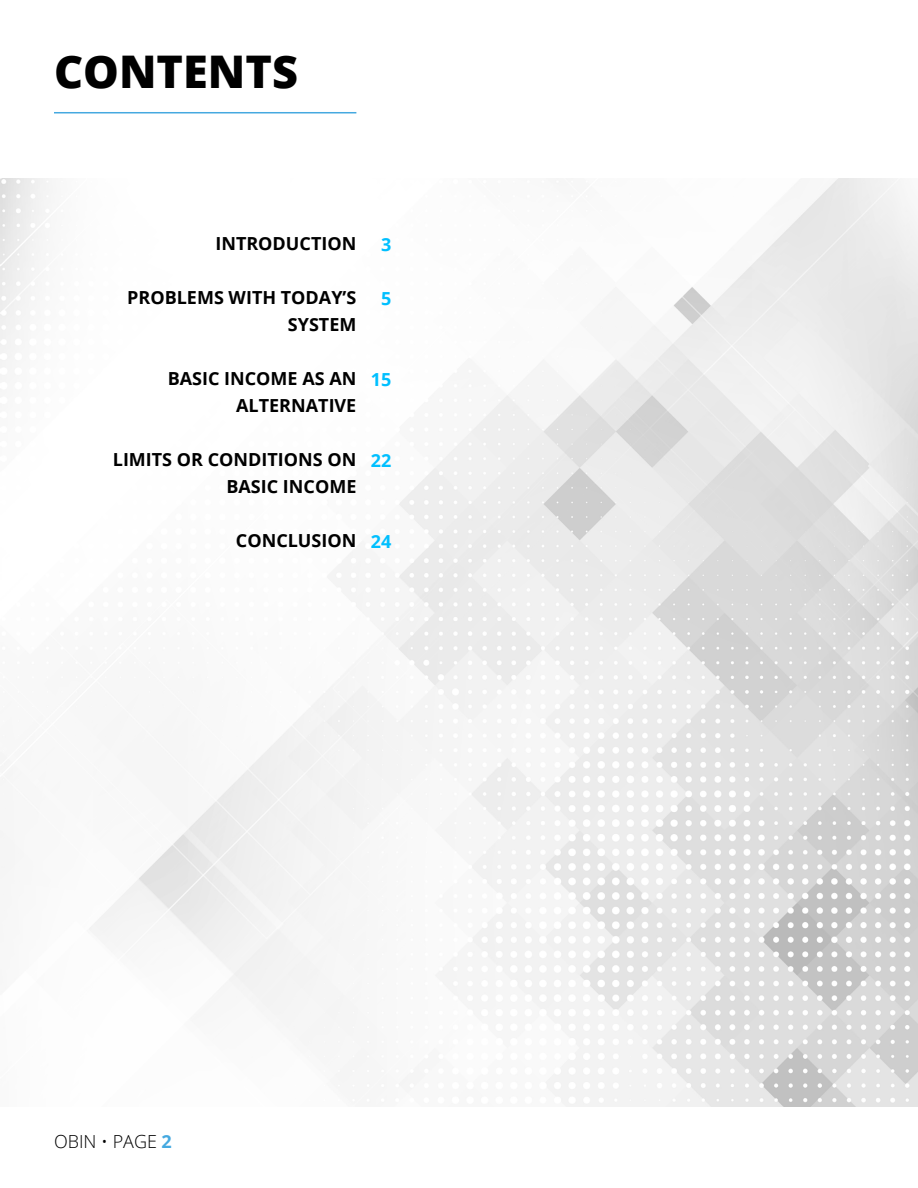
<style>
.page{position:relative;width:918px;height:1188px;background:#fff}
.page>*{position:absolute;margin:0;border:0;box-sizing:border-box;transform-origin:0 0}
.t1{font:800 45px "Open Sans";color:#000}
.t2{font:700 18px/27px "Open Sans";color:#000;text-align:right}
.t3{font:300 18px "Open Sans";color:#000}
.t4{font:700 18px "Open Sans";color:#00bfff}
.s1{font-weight:700;color:#45a9e0}
</style>
<div class="page">
<img style="left:0;top:179px;width:918px;height:928px">
<hr style="left:54px;top:112px;width:302px;height:1px;background:#45a9e0">
<h1 class="t1" style="left:54px;top:38px;width:245px">CONTENTS</h1>
<p class="t2" style="left:215px;top:230px;width:142px">INTRODUCTION</p>
<p class="t2" style="left:127px;top:284px;width:231px">PROBLEMS WITH TODAY’S<br>SYSTEM</p>
<p class="t4" style="left:381px;top:231px;width:12px">3</p>
<p class="t4" style="left:381px;top:285px;width:12px">5</p>
<p class="t2" style="left:168px;top:365px;width:190px">BASIC INCOME AS AN<br>ALTERNATIVE</p>
<p class="t4" style="left:371px;top:366px;width:22px">15</p>
<p class="t2" style="left:113px;top:446px;width:245px">LIMITS OR CONDITIONS ON<br>BASIC INCOME</p>
<p class="t4" style="left:371px;top:447px;width:22px">22</p>
<p class="t2" style="left:236px;top:527px;width:122px">CONCLUSION</p>
<p class="t4" style="left:371px;top:528px;width:22px">24</p>
<p class="t3" style="left:54px;top:1129px;width:119px">OBIN • PAGE <span class="s1">2</span></p>
</div>
